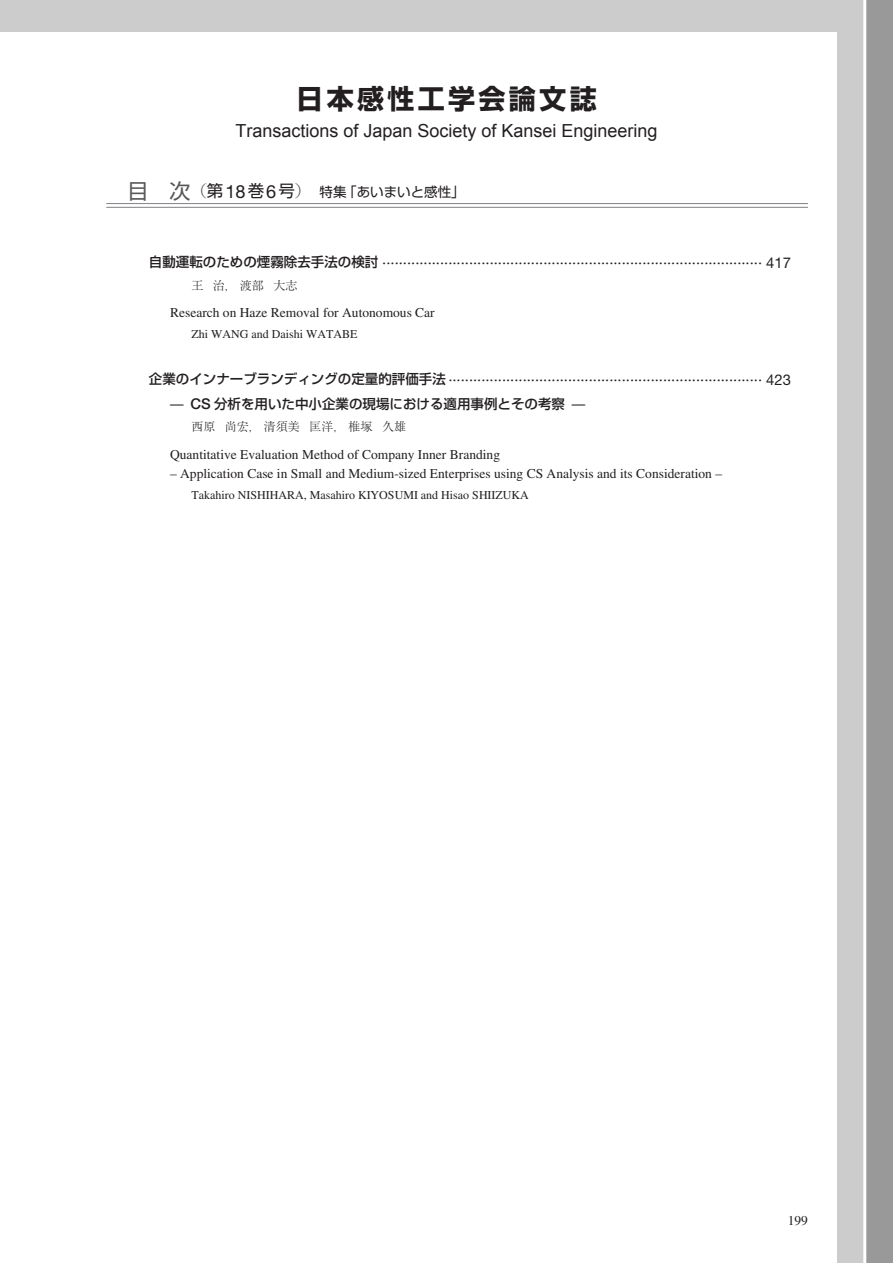
<style>
.page{position:relative;width:893px;height:1263px;background:#fff}
.page>*{position:absolute;margin:0;border:0;box-sizing:border-box;transform-origin:0 0}
.t1{font:700 27px "Shin Go Pro";letter-spacing:.125em;color:#231f20}
.t2{font:18px "Arial";color:#231f20}
.xx_Cont_J__2{font:14.85px "Helvetica Neue";color:#231f20}
.xx_Cont_E{font:13.5px "Times";color:#231f20}
.xx_Cont_J__3{font:500 13.5px "Shin Go Pro";color:#231f20}
.t3{font:13.5px "Shin Go Pro";color:#231f20}
.xx_Name_1{font:12px "Times";color:#231f20}
.xx_著者名_1{font:300 12px "Ryumin Pro";color:#231f20}
.s1{font-size:21px;color:#57585a}
.s2{font-family:"Koz Min Std";font-size:16.5px;color:#57585a}
.s3{font-size:16.5px}
.s4{font-family:"Helvetica Neue";font-size:18.15px}
.s5{font-family:"Shin Go Pro";font-weight:500;font-size:13.5px}
.s6{font-family:"Helvetica Neue";font-size:14.85px}
</style>
<div class="page">
<div style="left:0;top:0;width:893px;height:31px;background:#ccc"></div>
<div style="left:838px;top:0;width:55px;height:1263px;background:#ccc"></div>
<svg style="left:863px;top:0;width:30px;height:1263px;background:#a4a4a4"></svg>
<hr style="left:106px;top:203px;width:702px;height:1px;background:#808285">
<hr style="left:106px;top:207px;width:702px;height:1px;background:#808285">
<p class="t1" style="left:296px;top:77px;width:302px">日本感性工学会論文誌</p>
<p class="t2" style="left:235px;top:118px;width:424px">Transactions of Japan Society of Kansei Engineering</p>
<p class="t3" style="left:127px;top:181px;width:339px"><span class="s1">目 次</span><span class="s2">（</span><span class="s3">第</span><span class="s4">18</span><span class="s3">巻</span><span class="s4">6</span><span class="s3">号</span><span class="s2">）　</span>特集「あいまいと感性」</p>
<p class="xx_Cont_J__2" style="left:149px;top:253px;width:644px"><span class="s5">自動運転のための煙霧除去手法の検討</span> ···························································································· 417</p>
<p class="xx_著者名_1" style="left:191px;top:276px;width:108px">王 治，渡部 大志</p>
<p class="xx_Cont_E" style="left:170px;top:305px;width:266px">Research on Haze Removal for Autonomous Car</p>
<p class="xx_Name_1" style="left:191px;top:327px;width:167px">Zhi WANG and Daishi WATABE</p>
<p class="xx_Cont_J__2" style="left:149px;top:371px;width:644px"><span class="s5">企業のインナーブランディングの定量的評価手法</span> ············································································ 423</p>
<p class="xx_Cont_J__3" style="left:170px;top:392px;width:417px">̶ <span class="s6">CS</span> 分析を用いた中小企業の現場における適用事例とその考察 ̶</p>
<p class="xx_著者名_1" style="left:191px;top:417px;width:216px">西原 尚宏，清須美 匡洋，椎塚 久雄</p>
<p class="xx_Cont_E" style="left:170px;top:446px;width:331px">Quantitative Evaluation Method of Company Inner Branding</p>
<p class="xx_Cont_E" style="left:170px;top:466px;width:553px">– Application Case in Small and Medium-sized Enterprises using CS Analysis and its Consideration –</p>
<p class="xx_Name_1" style="left:191px;top:488px;width:339px">Takahiro NISHIHARA, Masahiro KIYOSUMI and Hisao SHIIZUKA</p>
<p class="xx_Cont_E" style="left:788px;top:1213px;width:22px">199</p>
</div>
